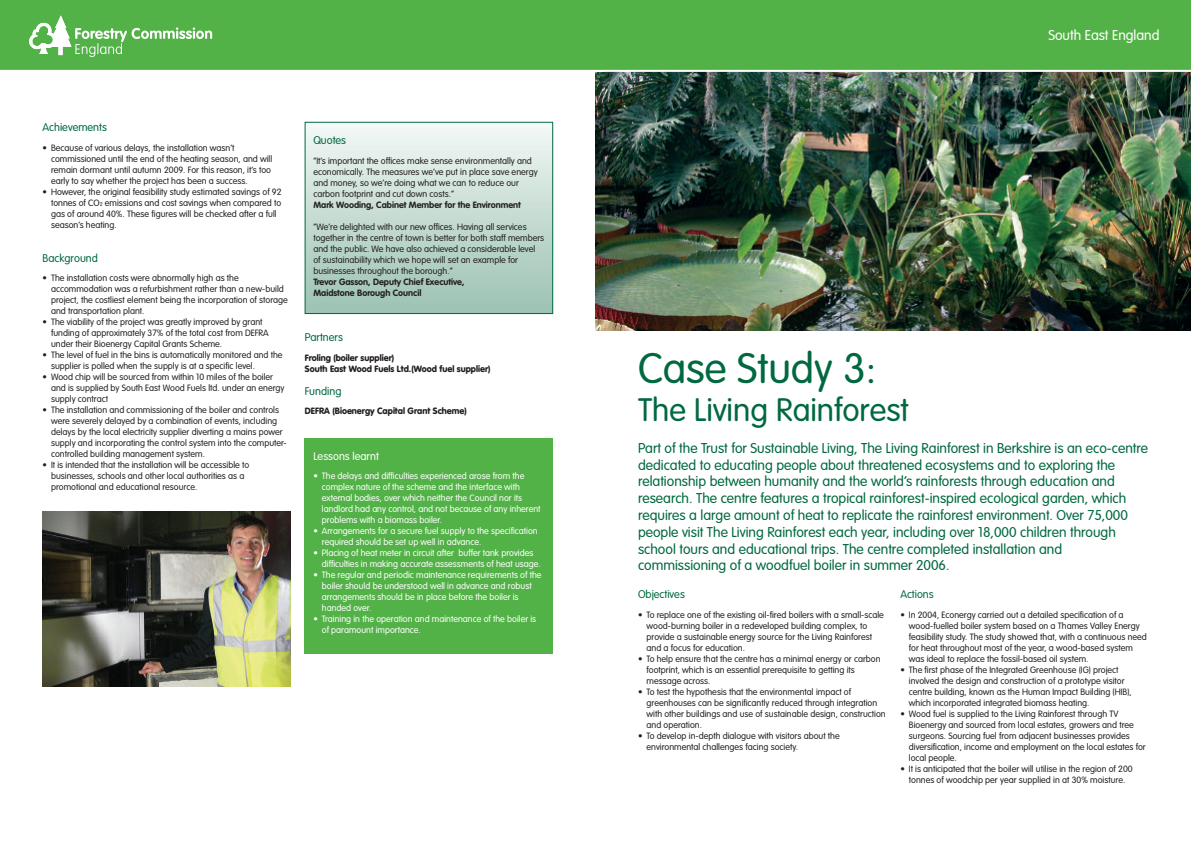
<style>
.page{position:relative;width:1191px;height:842px;background:#fff}
.page>*{position:absolute;margin:0;border:0;box-sizing:border-box;transform-origin:0 0}
.t1{font:300 42px "VAG Rounded";color:#00693f}
.t2{font:300 32px "VAG Rounded";color:#00693f}
.t3{font:300 14px/16.8px "VAG Rounded";color:#00693f}
.t4{font:300 14px "VAG Rounded";color:#fff}
.t5{font:300 11px "VAG Rounded";color:#00693f}
.t6{font:300 11px "VAG Rounded";color:#fff}
.t7{font:300 9px/11px "VAG Rounded";color:#231f20}
.t8{font:300 9px/11px "VAG Rounded";color:#fff}
.t9{font:700 9px/11px "VAG Rounded";color:#231f20}
.t10{font:900 9px/11px "VAG Rounded";color:#231f20}
.s1{font-size:5.4px}
</style>
<div class="page">
<img style="left:595px;top:72px;width:596px;height:258px">
<div style="left:587px;top:0;width:604px;height:71px;background:#53b247"></div>
<hr style="left:586px;top:70px;width:605px;height:2px;background:#fff">
<div style="left:0;top:0;width:604px;height:71px;background:#53b247"></div>
<svg style="left:29px;top:15px;width:183px;height:42px"></svg>
<hr style="left:0;top:70px;width:604px;height:2px;background:#fff">
<div style="left:305px;top:438px;width:248px;height:216px;background:#53b247"></div>
<div style="left:305px;top:123px;width:247px;height:190px;background:linear-gradient(to bottom,#f3f8f5,#9bc2b2)"></div>
<div style="left:305px;top:122px;width:248px;height:192px;border:1px solid #00693f"></div>
<img style="left:43px;top:511px;width:248px;height:175px">
<p class="t5" style="left:43px;top:123px;width:66px">Achievements</p>
<p class="t7" style="left:51px;top:143px;width:223px;text-indent:-9px">• Because of various delays, the installation wasn’t commissioned until the end of the heating season, and will remain dormant until autumn 2009. For this reason, it’s too early to say whether the project has been a success.</p>
<p class="t7" style="left:51px;top:187px;width:232px;text-indent:-9px">• However, the original feasibility study estimated savings of 92 tonnes of CO<span class="s1">2</span> emissions and cost savings when compared to gas of around 40%. These figures will be checked after a full season’s heating.</p>
<p class="t5" style="left:43px;top:253px;width:57px">Background</p>
<p class="t7" style="left:51px;top:273px;width:238px;text-indent:-9px">• The installation costs were abnormally high as the accommodation was a refurbishment rather than a new-build project, the costliest element being the incorporation of storage and transportation plant.</p>
<p class="t7" style="left:51px;top:317px;width:219px;text-indent:-9px">• The viability of the project was greatly improved by grant funding of approximately 37% of the total cost from DEFRA under their Bioenergy Capital Grants Scheme.</p>
<p class="t7" style="left:51px;top:350px;width:233px;text-indent:-9px">• The level of fuel in the bins is automatically monitored and the supplier is polled when the supply is at a specific level.</p>
<p class="t7" style="left:51px;top:372px;width:235px;text-indent:-9px">• Wood chip will be sourced from within 10 miles of the boiler and is supplied by South East Wood Fuels ltd. under an energy supply contract</p>
<p class="t7" style="left:51px;top:405px;width:237px;text-indent:-9px">• The installation and commissioning of the boiler and controls were severely delayed by a combination of events, including delays by the local electricity supplier diverting a mains power supply and incorporating the control system into the computer&shy;controlled building management system.</p>
<p class="t7" style="left:51px;top:460px;width:200px;text-indent:-9px">• It is intended that the installation will be accessible to businesses, schools and other local authorities as a promotional and educational resource.</p>
<p class="t5" style="left:313px;top:136px;width:34px">Quotes</p>
<p class="t7" style="left:313px;top:156px;width:226px">“It’s important the offices make sense environmentally and economically. The measures we’ve put in place save energy and money, so we’re doing what we can to reduce our carbon footprint and cut down costs.”</p>
<p class="t9" style="left:313px;top:200px;width:209px">Mark Wooding, Cabinet Member for the Environment</p>
<p class="t7" style="left:313px;top:222px;width:232px">“We’re delighted with our new offices. Having all services together in the centre of town is better for both staff members and the public. We have also achieved a considerable level of sustainability which we hope will set an example for businesses throughout the borough.”</p>
<p class="t9" style="left:313px;top:277px;width:153px">Trevor Gasson, Deputy Chief Executive,<br>Maidstone Borough Council</p>
<p class="t5" style="left:305px;top:333px;width:40px">Partners</p>
<p class="t10" style="left:305px;top:353px;width:187px">Froling (boiler supplier)<br>South East Wood Fuels Ltd.(Wood fuel supplier)</p>
<p class="t5" style="left:305px;top:386px;width:38px">Funding</p>
<p class="t10" style="left:305px;top:406px;width:164px">DEFRA (Bioenergy Capital Grant Scheme)</p>
<p class="t6" style="left:313px;top:451px;width:67px">Lessons learnt</p>
<p class="t8" style="left:322px;top:471px;width:220px;text-indent:-9px">• The delays and difficulties experienced arose from the complex nature of the scheme and the interface with external bodies, over which neither the Council nor its landlord had any control, and not because of any inherent problems with a biomass boiler.</p>
<p class="t8" style="left:322px;top:526px;width:217px;text-indent:-9px">• Arrangements for a secure fuel supply to the specification required should be set up well in advance.</p>
<p class="t8" style="left:322px;top:548px;width:220px;text-indent:-9px">• Placing of heat meter in circuit after buffer tank provides difficulties in making accurate assessments of heat usage.</p>
<p class="t8" style="left:322px;top:570px;width:221px;text-indent:-9px">• The regular and periodic maintenance requirements of the boiler should be understood well in advance and robust arrangements should be in place before the boiler is handed over.</p>
<p class="t8" style="left:322px;top:614px;width:216px;text-indent:-9px">• Training in the operation and maintenance of the boiler is of paramount importance.</p>
<h3 class="t4" style="left:1048px;top:29px;width:113px">South East England</h3>
<h1 class="t1" style="left:638px;top:351px;width:240px">Case Study 3:</h1>
<h2 class="t2" style="left:638px;top:396px;width:272px">The Living Rainforest</h2>
<p class="t3" style="left:638px;top:440px;width:511px">Part of the Trust for Sustainable Living, The Living Rainforest in Berkshire is an eco-centre dedicated to educating people about threatened ecosystems and to exploring the relationship between humanity and the world’s rainforests through education and research. The centre features a tropical rainforest-inspired ecological garden, which requires a large amount of heat to replicate the rainforest environment. Over 75,000 people visit The Living Rainforest each year, including over 18,000 children through school tours and educational trips. The centre completed installation and commissioning of a woodfuel boiler in summer 2006.</p>
<p class="t5" style="left:638px;top:590px;width:48px">Objectives</p>
<p class="t7" style="left:646px;top:610px;width:239px;text-indent:-9px">• To replace one of the existing oil-fired boilers with a small-scale wood-burning boiler in a redeveloped building complex, to provide a sustainable energy source for the Living Rainforest and a focus for education.</p>
<p class="t7" style="left:646px;top:654px;width:235px;text-indent:-9px">• To help ensure that the centre has a minimal energy or carbon footprint, which is an essential prerequisite to getting its message across.</p>
<p class="t7" style="left:646px;top:687px;width:241px;text-indent:-9px">• To test the hypothesis that the environmental impact of greenhouses can be significantly reduced through integration with other buildings and use of sustainable design, construction and operation.</p>
<p class="t7" style="left:646px;top:731px;width:195px;text-indent:-9px">• To develop in-depth dialogue with visitors about the environmental challenges facing society.</p>
<p class="t5" style="left:900px;top:590px;width:35px">Actions</p>
<p class="t7" style="left:909px;top:610px;width:240px;text-indent:-9px">• In 2004, Econergy carried out a detailed specification of a wood-fuelled boiler system based on a Thames Valley Energy feasibility study. The study showed that, with a continuous need for heat throughout most of the year, a wood-based system was ideal to replace the fossil-based oil system.</p>
<p class="t7" style="left:909px;top:665px;width:224px;text-indent:-9px">• The first phase of the Integrated Greenhouse (IG) project involved the design and construction of a prototype visitor centre building, known as the Human Impact Building (HIB), which incorporated integrated biomass heating.</p>
<p class="t7" style="left:909px;top:709px;width:238px;text-indent:-9px">• Wood fuel is supplied to the Living Rainforest through TV Bioenergy and sourced from local estates, growers and tree surgeons. Sourcing fuel from adjacent businesses provides diversification, income and employment on the local estates for local people.</p>
<p class="t7" style="left:900px;top:764px;width:234px;text-align:center">• It is anticipated that the boiler will utilise in the region of 200 tonnes of woodchip per year supplied in at 30% moisture.</p>
</div>
